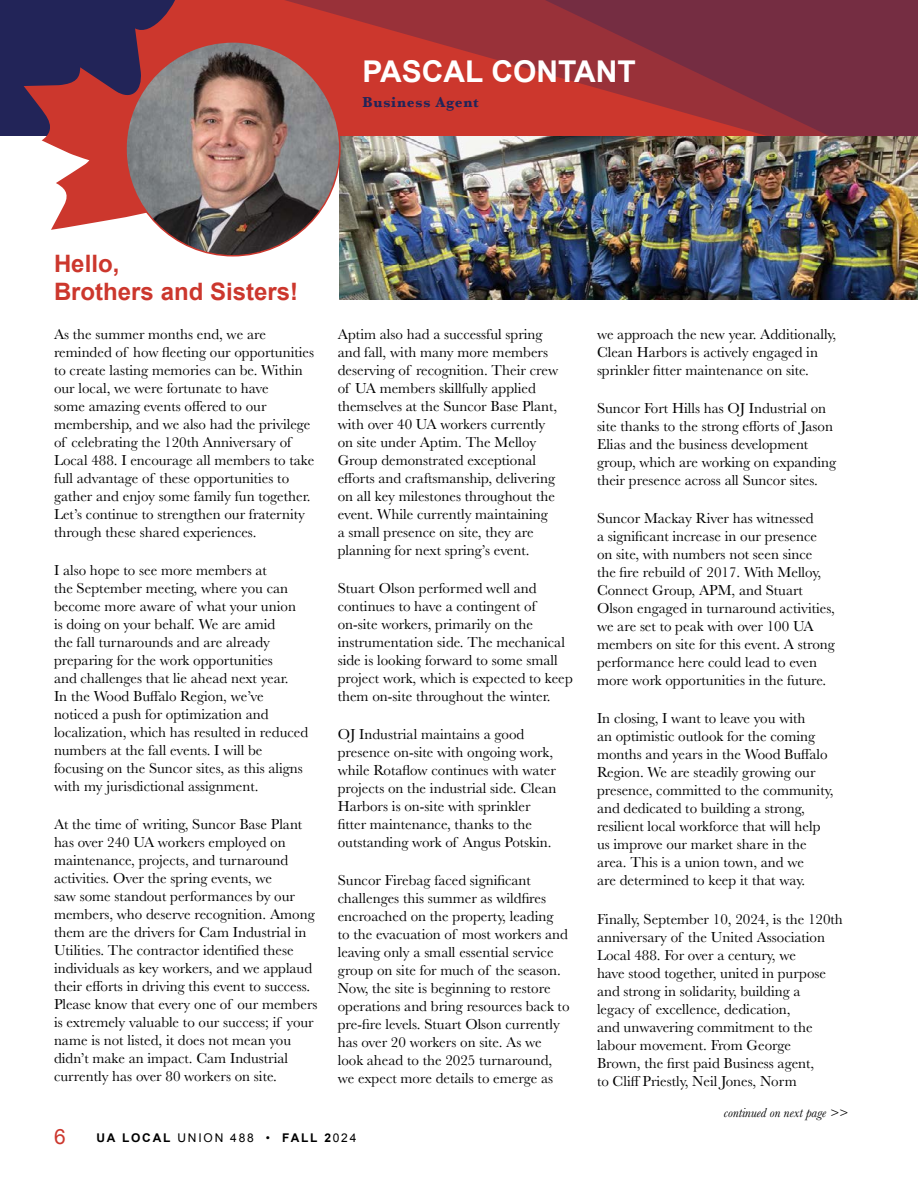
<style>
.page{position:relative;width:918px;height:1188px;background:#fff}
.page>*{position:absolute;margin:0;border:0;box-sizing:border-box;transform-origin:0 0}
.Name_heading{font:700 30px "Arial";color:#fff}
.Greetings{font:700 24px/28.8px "Arial";color:#cc372d}
.t1{font:21px "Arial";color:#cc372d}
.body_text{font:15px/18px "Baskerville";color:#000}
.Name_title_left_page{font:700 15px "Baskerville";letter-spacing:.05em;color:#222458}
.body_text-2{font:italic 13.5px "Baskerville";color:#000}
.t2{font:700 12px "Arial";letter-spacing:.15em;color:#000}
.s1{font-weight:400}
</style>
<div class="page">
<img style="left:339px;top:136px;width:579px;height:163px">
<div style="left:0;top:0;width:918px;height:136px;background:#222458"></div>
<svg style="left:220px;top:0;width:697px;height:136px"></svg>
<svg style="left:917px;top:0;width:1px;height:136px"></svg>
<svg style="left:24px;top:0;width:196px;height:230px"></svg>
<img style="left:126px;top:42px;width:214px;height:214px;border-radius:107px">
<p class="Name_heading" style="left:363px;top:52px;width:275px">PASCAL CONTANT</p>
<p class="Name_title_left_page" style="left:363px;top:91px;width:118px">Business Agent</p>
<p class="Greetings" style="left:54px;top:250px;width:246px">Hello,<br>Brothers and Sisters!</p>
<p class="body_text" style="left:54px;top:325px;width:262px">As the summer months end, we are reminded of how fleeting our opportunities to create lasting memories can be. Within our local, we were fortunate to have<br>some amazing events offered to our membership, and we also had the privilege of celebrating the 120th Anniversary of Local 488. I encourage all members to take full advantage of these opportunities to gather and enjoy some family fun together.<br>Let’s continue to strengthen our fraternity through these shared experiences.</p>
<p class="body_text" style="left:54px;top:561px;width:256px">I also hope to see more members at<br>the September meeting, where you can become more aware of what your union is doing on your behalf. We are amid<br>the fall turnarounds and are already preparing for the work opportunities<br>and challenges that lie ahead next year.<br>In the Wood Buffalo Region, we’ve noticed a push for optimization and localization, which has resulted in reduced numbers at the fall events. I will be focusing on the Suncor sites, as this aligns with my jurisdictional assignment.</p>
<p class="body_text" style="left:54px;top:816px;width:265px">At the time of writing, Suncor Base Plant has over 240 UA workers employed on maintenance, projects, and turnaround activities. Over the spring events, we<br>saw some standout performances by our members, who deserve recognition. Among them are the drivers for Cam Industrial in Utilities. The contractor identified these individuals as key workers, and we applaud their efforts in driving this event to success.<br>Please know that every one of our members is extremely valuable to our success; if your name is not listed, it does not mean you didn’t make an impact. Cam Industrial currently has over 80 workers on site.</p>
<p class="body_text" style="left:338px;top:325px;width:222px">Aptim also had a successful spring and fall, with many more members deserving of recognition. Their crew of UA members skillfully applied themselves at the Suncor Base Plant, with over 40 UA workers currently on site under Aptim. The Melloy Group demonstrated exceptional efforts and craftsmanship, delivering on all key milestones throughout the event. While currently maintaining a small presence on site, they are planning for next spring’s event.</p>
<p class="body_text" style="left:338px;top:579px;width:237px">Stuart Olson performed well and continues to have a contingent of on-site workers, primarily on the instrumentation side. The mechanical side is looking forward to some small project work, which is expected to keep them on-site throughout the winter.</p>
<p class="body_text" style="left:338px;top:725px;width:220px">OJ Industrial maintains a good presence on-site with ongoing work, while Rotaflow continues with water projects on the industrial side. Clean Harbors is on-site with sprinkler fitter maintenance, thanks to the outstanding work of Angus Potskin.</p>
<p class="body_text" style="left:338px;top:872px;width:233px">Suncor Firebag faced significant challenges this summer as wildfires encroached on the property, leading<br>to the evacuation of most workers and leaving only a small essential service group on site for much of the season.<br>Now, the site is beginning to restore operations and bring resources back to pre-fire levels. Stuart Olson currently has over 20 workers on site. As we look ahead to the 2025 turnaround, we expect more details to emerge as</p>
<p class="body_text" style="left:597px;top:325px;width:241px">we approach the new year. Additionally,<br>Clean Harbors is actively engaged in sprinkler fitter maintenance on site.</p>
<p class="body_text" style="left:597px;top:399px;width:241px">Suncor Fort Hills has OJ Industrial on site thanks to the strong efforts of Jason Elias and the business development group, which are working on expanding their presence across all Suncor sites.</p>
<p class="body_text" style="left:597px;top:509px;width:239px">Suncor Mackay River has witnessed<br>a significant increase in our presence on site, with numbers not seen since the fire rebuild of 2017. With Melloy, Connect Group, APM, and Stuart Olson engaged in turnaround activities, we are set to peak with over 100 UA members on site for this event. A strong performance here could lead to even more work opportunities in the future.</p>
<p class="body_text" style="left:597px;top:710px;width:238px">In closing, I want to leave you with<br>an optimistic outlook for the coming months and years in the Wood Buffalo Region. We are steadily growing our presence, committed to the community, and dedicated to building a strong, resilient local workforce that will help us improve our market share in the area. This is a union town, and we<br>are determined to keep it that way.</p>
<p class="body_text" style="left:597px;top:910px;width:247px">Finally, September 10, 2024, is the 120th anniversary of the United Association Local 488. For over a century, we<br>have stood together, united in purpose and strong in solidarity, building a<br>legacy of excellence, dedication,<br>and unwavering commitment to the labour movement. From George<br>Brown, the first paid Business agent,<br>to Cliff Priestly, Neil Jones, Norm</p>
<p class="body_text-2" style="left:724px;top:1104px;width:126px">continued on next page &gt;&gt;</p>
<h3 class="t1" style="left:54px;top:1123px;width:13px">6</h3>
<p class="t2" style="left:96px;top:1130px;width:262px">UA LOCAL <span class="s1">UNION 488 •</span> FALL 2<span class="s1">024</span></p>
</div>
